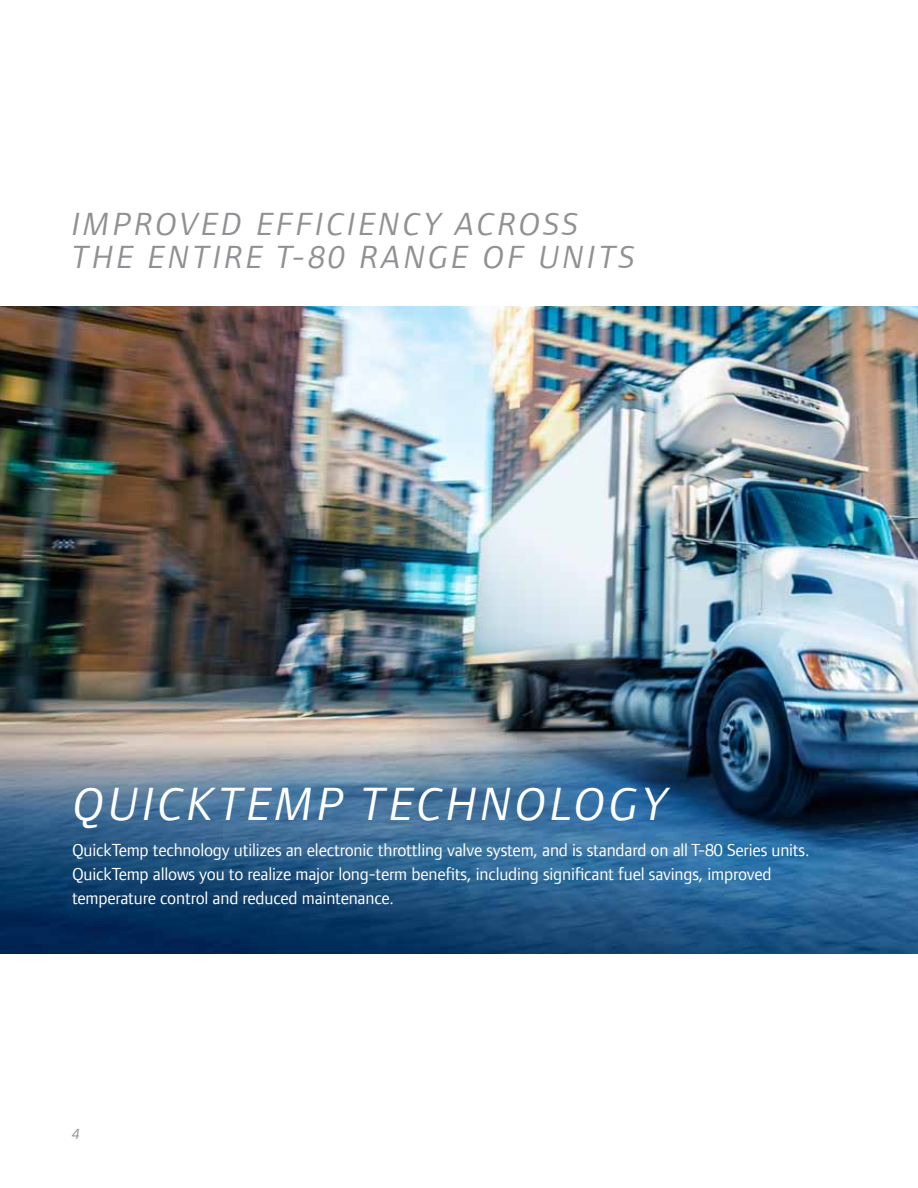
<style>
.page{position:relative;width:918px;height:1188px;background:#fff}
.page>*{position:absolute;margin:0;border:0;box-sizing:border-box;transform-origin:0 0}
.t1{font:italic 48px "Foundry Form Sans";letter-spacing:.08em;color:#fff}
.t2{font:italic 33px/33px "Foundry Form Sans";letter-spacing:.1em;color:#919195}
.t3{font:18px/24px "Foundry Form Sans";letter-spacing:-.01em;color:#fff}
.t4{font:italic 15px "Foundry Form Sans";color:#919195}
</style>
<div class="page">
<img style="left:0;top:306px;width:918px;height:648px">
<h2 class="t2" style="left:72px;top:207px;width:545px">IM PROVED EFFICIENCY ACROSS<br>THE ENTIRE T-80 RANGE OF UNITS</h2>
<h1 class="t1" style="left:74px;top:777px;width:596px">QUICKTEMP TECHNOLOGY</h1>
<p class="t3" style="left:72px;top:838px;width:739px">QuickTemp technology utilizes an electronic throttling valve system, and is standard on all T-80 Series units.<br>QuickTemp allows you to realize major long-term benefits, including significant fuel savings, improved temperature control and reduced maintenance.</p>
<p class="t4" style="left:72px;top:1126px;width:9px">4</p>
</div>
